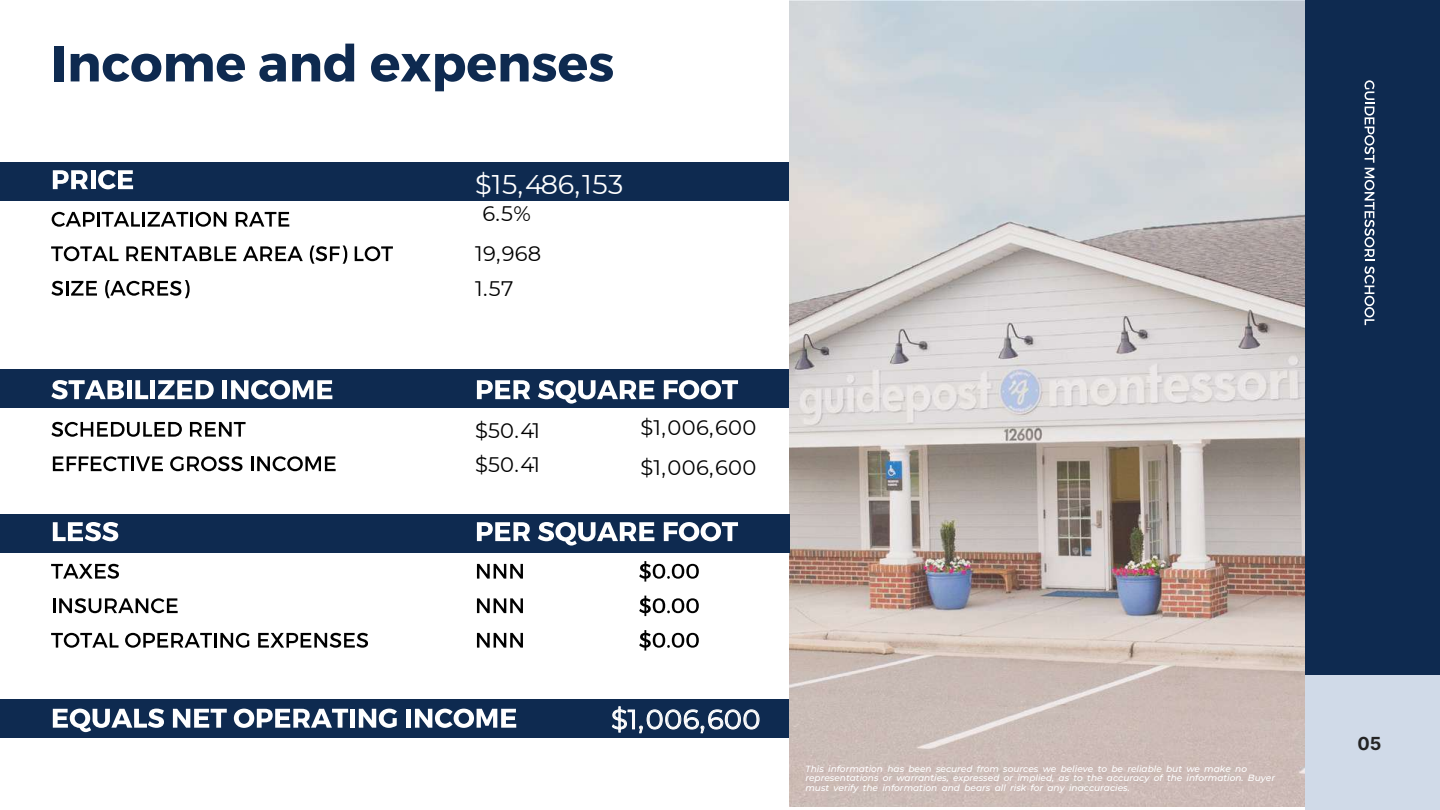
<style>
.page{position:relative;width:1440px;height:810px;background:#fff}
.page>*{position:absolute;margin:0;border:0;box-sizing:border-box;transform-origin:0 0}
.t1{font:27px "Montserrat";letter-spacing:.02em;color:#fff}
.t2{font:21px/34.5px "Montserrat";letter-spacing:.015em;color:#000}
.t3{font:700 18px "Inter";color:#242424}
.t4{font:italic 500 9px/9.5px "Montserrat";color:#fff}
</style>
<div class="page">
<div style="left:1305px;top:0;width:135px;height:807px;background:#0e2a50"></div>
<div style="left:1305px;top:675px;width:135px;height:135px;background:#d0dae8"></div>
<div style="left:0;top:162px;width:790px;height:39px;background:#0e2a50"></div>
<div style="left:0;top:369px;width:806px;height:39px;background:#0e2a50"></div>
<div style="left:0;top:699px;width:790px;height:39px;background:#0e2a50"></div>
<img style="left:790px;top:0;width:515px;height:807px">
<svg style="left:1365px;top:80px;width:9px;height:245px"></svg>
<div style="left:55px;top:46px;width:9px;height:35px;background:#0e2a50"></div>
<svg style="left:71px;top:54px;width:174px;height:28px"></svg>
<svg style="left:259px;top:54px;width:27px;height:28px"></svg>
<svg style="left:292px;top:44px;width:62px;height:38px"></svg>
<svg style="left:371px;top:54px;width:242px;height:37px"></svg>
<svg style="left:53px;top:170px;width:35px;height:19px"></svg>
<div style="left:91px;top:170px;width:5px;height:19px;background:#fff"></div>
<svg style="left:98px;top:170px;width:35px;height:19px"></svg>
<svg style="left:52px;top:212px;width:43px;height:15px"></svg>
<hr style="left:97px;top:212px;width:3px;height:15px;background:#000">
<svg style="left:102px;top:212px;width:38px;height:15px"></svg>
<hr style="left:142px;top:212px;width:3px;height:15px;background:#000">
<svg style="left:148px;top:212px;width:40px;height:15px"></svg>
<hr style="left:190px;top:212px;width:3px;height:15px;background:#000">
<svg style="left:195px;top:212px;width:31px;height:15px"></svg>
<svg style="left:236px;top:212px;width:53px;height:15px"></svg>
<svg style="left:51px;top:246px;width:68px;height:15px"></svg>
<svg style="left:126px;top:246px;width:110px;height:15px"></svg>
<svg style="left:243px;top:246px;width:60px;height:15px"></svg>
<svg style="left:310px;top:246px;width:37px;height:18px"></svg>
<svg style="left:355px;top:246px;width:38px;height:15px"></svg>
<svg style="left:51px;top:281px;width:46px;height:15px"></svg>
<svg style="left:105px;top:280px;width:85px;height:18px"></svg>
<svg style="left:51px;top:380px;width:73px;height:19px"></svg>
<div style="left:127px;top:380px;width:5px;height:19px;background:#fff"></div>
<svg style="left:135px;top:380px;width:13px;height:19px"></svg>
<hr style="left:151px;top:380px;width:4px;height:19px;background:#fff">
<svg style="left:158px;top:380px;width:56px;height:19px"></svg>
<div style="left:222px;top:380px;width:5px;height:19px;background:#fff"></div>
<svg style="left:231px;top:380px;width:101px;height:19px"></svg>
<svg style="left:51px;top:422px;width:131px;height:15px"></svg>
<svg style="left:190px;top:422px;width:56px;height:15px"></svg>
<svg style="left:53px;top:456px;width:76px;height:15px"></svg>
<hr style="left:131px;top:456px;width:3px;height:15px;background:#000">
<svg style="left:136px;top:456px;width:27px;height:15px"></svg>
<svg style="left:170px;top:456px;width:73px;height:15px"></svg>
<svg style="left:251px;top:456px;width:85px;height:15px"></svg>
<svg style="left:477px;top:380px;width:53px;height:19px"></svg>
<svg style="left:538px;top:380px;width:116px;height:24px"></svg>
<svg style="left:664px;top:380px;width:74px;height:19px"></svg>
<div style="left:0;top:514px;width:790px;height:39px;background:#0e2a50"></div>
<svg style="left:53px;top:522px;width:65px;height:19px"></svg>
<svg style="left:51px;top:564px;width:68px;height:15px"></svg>
<svg style="left:53px;top:598px;width:125px;height:15px"></svg>
<svg style="left:51px;top:633px;width:68px;height:15px"></svg>
<svg style="left:125px;top:633px;width:87px;height:15px"></svg>
<hr style="left:214px;top:633px;width:3px;height:15px;background:#000">
<svg style="left:220px;top:633px;width:29px;height:15px"></svg>
<svg style="left:258px;top:633px;width:110px;height:15px"></svg>
<svg style="left:477px;top:522px;width:53px;height:19px"></svg>
<svg style="left:538px;top:522px;width:116px;height:24px"></svg>
<svg style="left:664px;top:522px;width:74px;height:19px"></svg>
<svg style="left:477px;top:564px;width:46px;height:15px"></svg>
<svg style="left:639px;top:561px;width:60px;height:21px"></svg>
<svg style="left:477px;top:598px;width:46px;height:15px"></svg>
<svg style="left:639px;top:596px;width:60px;height:20px"></svg>
<svg style="left:477px;top:633px;width:46px;height:15px"></svg>
<svg style="left:639px;top:630px;width:60px;height:21px"></svg>
<svg style="left:53px;top:709px;width:111px;height:23px"></svg>
<svg style="left:173px;top:709px;width:54px;height:19px"></svg>
<svg style="left:234px;top:709px;width:114px;height:19px"></svg>
<div style="left:350px;top:709px;width:5px;height:19px;background:#fff"></div>
<svg style="left:359px;top:709px;width:38px;height:19px"></svg>
<div style="left:406px;top:709px;width:5px;height:19px;background:#fff"></div>
<svg style="left:415px;top:709px;width:101px;height:19px"></svg>
<svg style="left:611px;top:706px;width:149px;height:28px"></svg>
<h1 class="t1" style="left:475px;top:166px;width:150px">$15,486,153</h1>
<h2 class="t2" style="left:482px;top:195px;width:50px">6.5%</h2>
<h2 class="t2" style="left:475px;top:235px;width:68px">19,968</h2>
<h2 class="t2" style="left:475px;top:270px;width:40px">1.57</h2>
<h2 class="t2" style="left:475px;top:412px;width:67px">$50.41 $50.41</h2>
<h2 class="t2" style="left:640px;top:406px;width:118px;line-height:40.3px">$1,006,600 $1,006,600</h2>
<h1 class="t1" style="left:611px;top:701px;width:151px">$1,006,600</h1>
<p class="t4" style="left:805px;top:764px;width:471px">This information has been secured from sources we believe to be reliable but we make no representations or warranties, expressed or implied, as to the accuracy of the information. Buyer must verify the information and bears all risk for any inaccuracies.</p>
<h3 class="t3" style="left:1357px;top:731px;width:25px">05</h3>
</div>
